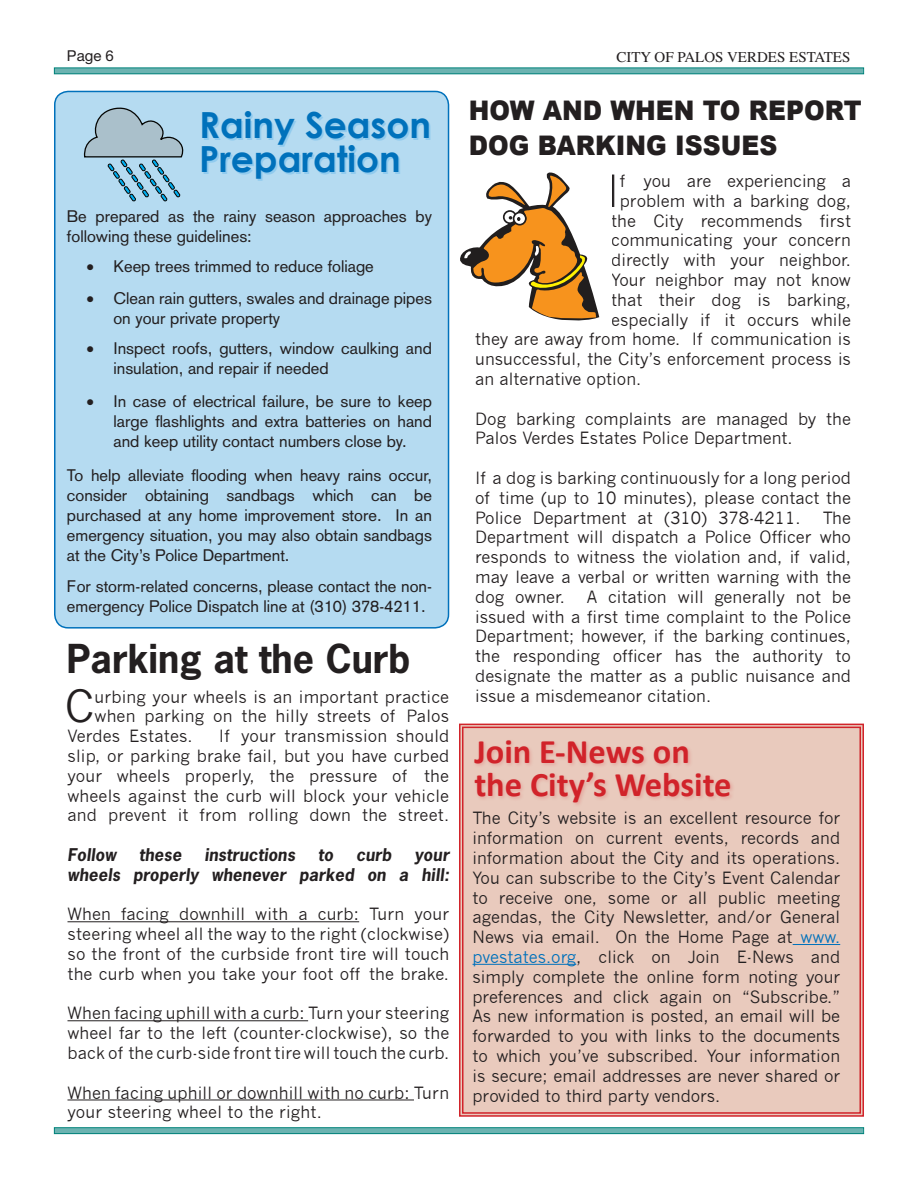
<style>
.page{position:relative;width:918px;height:1188px;background:#fff}
.page>*{position:absolute;margin:0;border:0;box-sizing:border-box;transform-origin:0 0}
.t1{font:43.2px "News Gothic";color:#231f20}
.t2{font:700 37.5px "News Gothic Std";color:#231f20}
.t3{font:700 36px "Century Gothic";color:#0071bb}
.t4{font:700 34.5px "Calibri";color:#d1232a}
.t5{font:900 27px/34.5px "Arial";color:#231f20;scale:.92 1}
.t6{font:16.5px/19.8px "News Gothic";color:#231f20;text-align:justify}
.t7{font:16.5px/19.8px "Akzidenz Grotesk";color:#231f20}
.t8{font:italic 700 16.5px/19.8px "News Gothic Std";letter-spacing:.01em;color:#231f20;text-align:right}
.t9{font:15px "Times";color:#231f20}
.t10{font:15px "Helvetica Neue LT Std";color:#231f20}
.s1{color:#0071bb}
</style>
<div class="page">
<div style="left:459px;top:723px;width:405px;height:394px;background:#e9cabd"></div>
<div style="left:462px;top:727px;width:399px;height:387px;border:1px solid #d1232a"></div>
<hr style="left:793px;top:944px;width:47px;height:1px;background:#0071bb">
<hr style="left:472px;top:964px;width:104px;height:1px;background:#0071bb">
<div style="left:473px;top:739px;width:262px;height:69px;background:#d1232a;opacity:.2"></div>
<hr style="left:68px;top:921px;width:291px;height:1px;background:#231f20">
<hr style="left:68px;top:1020px;width:240px;height:1px;background:#231f20">
<hr style="left:68px;top:1100px;width:346px;height:1px;background:#231f20">
<div style="left:55px;top:68px;width:808px;height:5px;background:#6cb3b1"></div>
<div style="left:54px;top:67px;width:810px;height:7px;border:1px solid #00827a"></div>
<div style="left:55px;top:1128px;width:808px;height:5px;background:#6cb3b1"></div>
<div style="left:54px;top:1127px;width:810px;height:7px;border:1px solid #00827a"></div>
<div style="left:55px;top:91px;width:394px;height:537px;background:#b5dbf1;border-radius:14px"></div>
<div style="left:54px;top:91px;width:395px;height:538px;border:2px solid #0071bb;border-radius:14px"></div>
<svg style="left:84px;top:108px;width:99px;height:93px"></svg>
<svg style="left:460px;top:172px;width:139px;height:148px"></svg>
<p class="t10" style="left:67px;top:47px;width:48px">Page 6</p>
<p class="t9" style="left:616px;top:43px;width:236px">CITY OF PALOS VERDES ESTATES</p>
<p class="t3" style="left:199px;top:102px;width:233px">Rainy Season</p>
<p class="t3" style="left:199px;top:136px;width:203px">Preparation</p>
<p class="t7" style="left:67px;top:206px;width:367px">Be prepared as the rainy season approaches by following these guidelines:</p>
<p class="t7" style="left:86px;top:256px;width:289px">• Keep trees trimmed to reduce foliage</p>
<p class="t7" style="left:113px;top:288px;width:320px;text-indent:-27px">• Clean rain gutters, swales and drainage pipes on your private property</p>
<p class="t7" style="left:113px;top:338px;width:320px;text-indent:-27px">• Inspect roofs, gutters, window caulking and insulation, and repair if needed</p>
<p class="t7" style="left:113px;top:391px;width:320px;text-align:justify;text-indent:-27px">• In case of electrical failure, be sure to keep large flashlights and extra batteries on hand and keep utility contact numbers close by.</p>
<p class="t7" style="left:67px;top:466px;width:367px;text-align:justify">To help alleviate flooding when heavy rains occur, consider obtaining sandbags which can be purchased at any home improvement store. In an emergency situation, you may also obtain sandbags at the City’s Police Department.</p>
<p class="t7" style="left:67px;top:577px;width:367px">For storm-related concerns, please contact the non&shy;emergency Police Dispatch line at (310) 378-4211.</p>
<p class="t2" style="left:67px;top:634px;width:345px">Parking at the Curb</p>
<p class="t1" style="left:65px;top:682px;width:31px">C</p>
<p class="t6" style="left:95px;top:687px;width:356px">urbing your wheels is an important practice</p>
<p class="t6" style="left:95px;top:707px;width:356px">when parking on the hilly streets of Palos</p>
<p class="t6" style="left:68px;top:726px;width:127px">Verdes Estates.</p>
<p class="t6" style="left:68px;top:726px;width:383px;text-indent:151px">If your transmission should slip, or parking brake fail, but you have curbed your wheels properly, the pressure of the wheels against the curb will block your vehicle and prevent it from rolling down the street.</p>
<p class="t8" style="left:68px;top:845px;width:50px">Follow</p>
<p class="t8" style="left:139px;top:845px;width:44px">these</p>
<p class="t8" style="left:204px;top:845px;width:92px">instructions</p>
<p class="t8" style="left:318px;top:845px;width:17px">to</p>
<p class="t8" style="left:356px;top:845px;width:37px">curb</p>
<p class="t8" style="left:68px;top:845px;width:383px">your<br>wheels properly whenever parked on a hill:</p>
<p class="t6" style="left:68px;top:905px;width:383px">When facing downhill with a curb: Turn your steering wheel all the way to the right (clockwise) so the front of the curbside front tire will touch the curb when you take your foot off the brake.</p>
<p class="t6" style="left:68px;top:1004px;width:383px">When facing uphill with a curb: Turn your steering wheel far to the left (counter-clockwise), so the back of the curb-side front tire will touch the curb.</p>
<p class="t6" style="left:68px;top:1083px;width:383px">When facing uphill or downhill with no curb: Turn your steering wheel to the right.</p>
<p class="t5" style="left:469px;top:94px;width:429px">HOW AND WHEN TO REPORT<br>DOG BARKING ISSUES</p>
<p class="t1" style="left:606px;top:166px;width:15px">I</p>
<p class="t6" style="left:620px;top:171px;width:233px">f you are experiencing a</p>
<p class="t6" style="left:620px;top:191px;width:233px">problem with a barking dog,</p>
<p class="t6" style="left:611px;top:211px;width:241px">the City recommends first</p>
<p class="t6" style="left:611px;top:231px;width:241px">communicating your concern</p>
<p class="t6" style="left:611px;top:250px;width:241px">directly with your neighbor.</p>
<p class="t6" style="left:611px;top:270px;width:241px">Your neighbor may not know</p>
<p class="t6" style="left:611px;top:290px;width:241px">that their dog is barking,</p>
<p class="t6" style="left:611px;top:310px;width:241px">especially if it occurs while</p>
<p class="t6" style="left:475px;top:330px;width:377px">they are away from home. If communication is</p>
<p class="t6" style="left:475px;top:349px;width:377px">unsuccessful, the City’s enforcement process is</p>
<p class="t6" style="left:475px;top:369px;width:168px">an alternative option.</p>
<p class="t6" style="left:475px;top:409px;width:377px">Dog barking complaints are managed by the<br>Palos Verdes Estates Police Department.</p>
<p class="t6" style="left:475px;top:468px;width:377px">If a dog is barking continuously for a long period of time (up to 10 minutes), please contact the Police Department at (310) 378-4211.</p>
<p class="t6" style="left:475px;top:508px;width:377px;text-indent:348px">The Department will dispatch a Police Officer who responds to witness the violation and, if valid, may leave a verbal or written warning with the dog owner.</p>
<p class="t6" style="left:475px;top:587px;width:377px;text-indent:112px">A citation will generally not be issued with a first time complaint to the Police Department; however, if the barking continues, the responding officer has the authority to designate the matter as a public nuisance and issue a misdemeanor citation.</p>
<p class="t4" style="left:474px;top:731px;width:217px">Join E-News on</p>
<p class="t4" style="left:474px;top:764px;width:259px">the City’s Website</p>
<p class="t6" style="left:472px;top:809px;width:369px">The City’s website is an excellent resource for information on current events, records and information about the City and its operations.<br>You can subscribe to the City’s Event Calendar to receive one, some or all public meeting agendas, the City Newsletter, and/or General News via email. On the Home Page at <span class="s1">www. pvestates.org</span>, click on Join E-News and simply complete the online form noting your preferences and click again on “Subscribe.” As new information is posted, an email will be forwarded to you with links to the documents to which you’ve subscribed. Your information is secure; email addresses are never shared or provided to third party vendors.</p>
</div>
